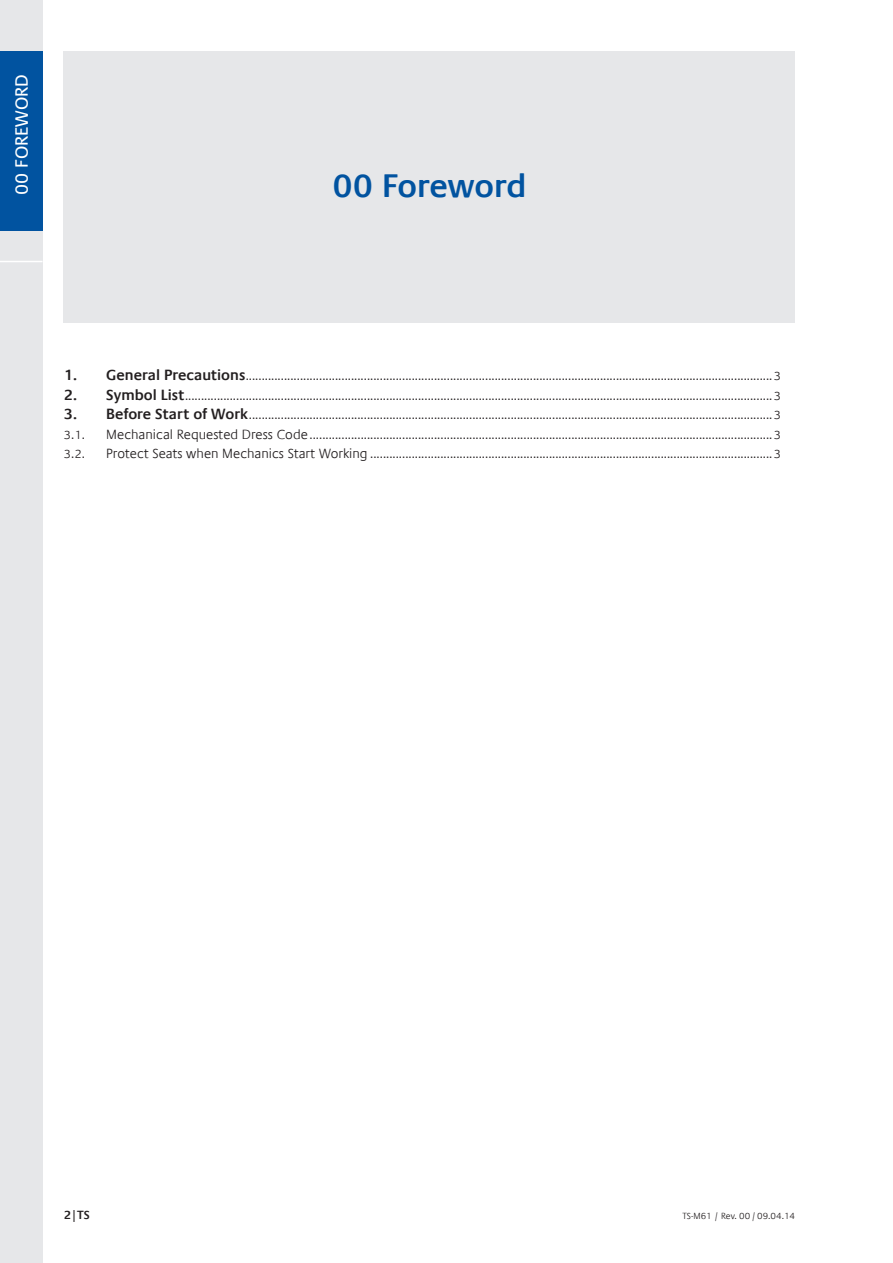
<style>
.page{position:relative;width:893px;height:1263px;background:#fff}
.page>*{position:absolute;margin:0;border:0;box-sizing:border-box;transform-origin:0 0}
.t1{font:600 33px "Praxis Com";color:#0153a0}
.t2{font:18px "Praxis Com";color:#fff}
.t3{font:300 12px/19.5px "Praxis Com";color:#231f20}
.t4{font:600 12px "Praxis Com";color:#231f20}
.t5{font:300 9px "Praxis Com";color:#231f20}
.s1{font-weight:600;font-size:15px}
.s2{font-size:13.5px}
</style>
<div class="page">
<div style="left:64px;top:51px;width:731px;height:271px;background:#e6e7e9"></div>
<div style="left:0;top:0;width:43px;height:1263px;background:#e6e7e9"></div>
<hr style="left:0;top:261px;width:43px;height:1px;background:#fff">
<div style="left:0;top:51px;width:43px;height:180px;background:#0153a0"></div>
<h2 class="t2" style="left:11px;top:195px;width:122px;rotate:-90deg">00 FOREWORD</h2>
<h1 class="t1" style="left:333px;top:166px;width:195px">00 Foreword</h1>
<p class="t3" style="left:64px;top:366px;width:719px"><span class="s1">1. General Precautions</span>.....................................................................................................................................................................3</p>
<p class="t3" style="left:64px;top:386px;width:719px"><span class="s1">2. Symbol List</span>........................................................................................................................................................................................3</p>
<p class="t3" style="left:64px;top:405px;width:719px"><span class="s1">3. Before Start of Work</span>....................................................................................................................................................................3<br>3.1.</p>
<p class="t3" style="left:106px;top:425px;width:676px"><span class="s2">Mechanical Requested Dress Code</span>.................................................................................................................................................3</p>
<p class="t3" style="left:64px;top:444px;width:23px">3.2.</p>
<p class="t3" style="left:106px;top:444px;width:676px"><span class="s2">Protect Seats when Mechanics Start Working</span> ..............................................................................................................................3</p>
<p class="t4" style="left:64px;top:1207px;width:28px">2|TS</p>
<p class="t5" style="left:682px;top:1210px;width:114px">TS-M61 / Rev. 00/09.04.14</p>
</div>
